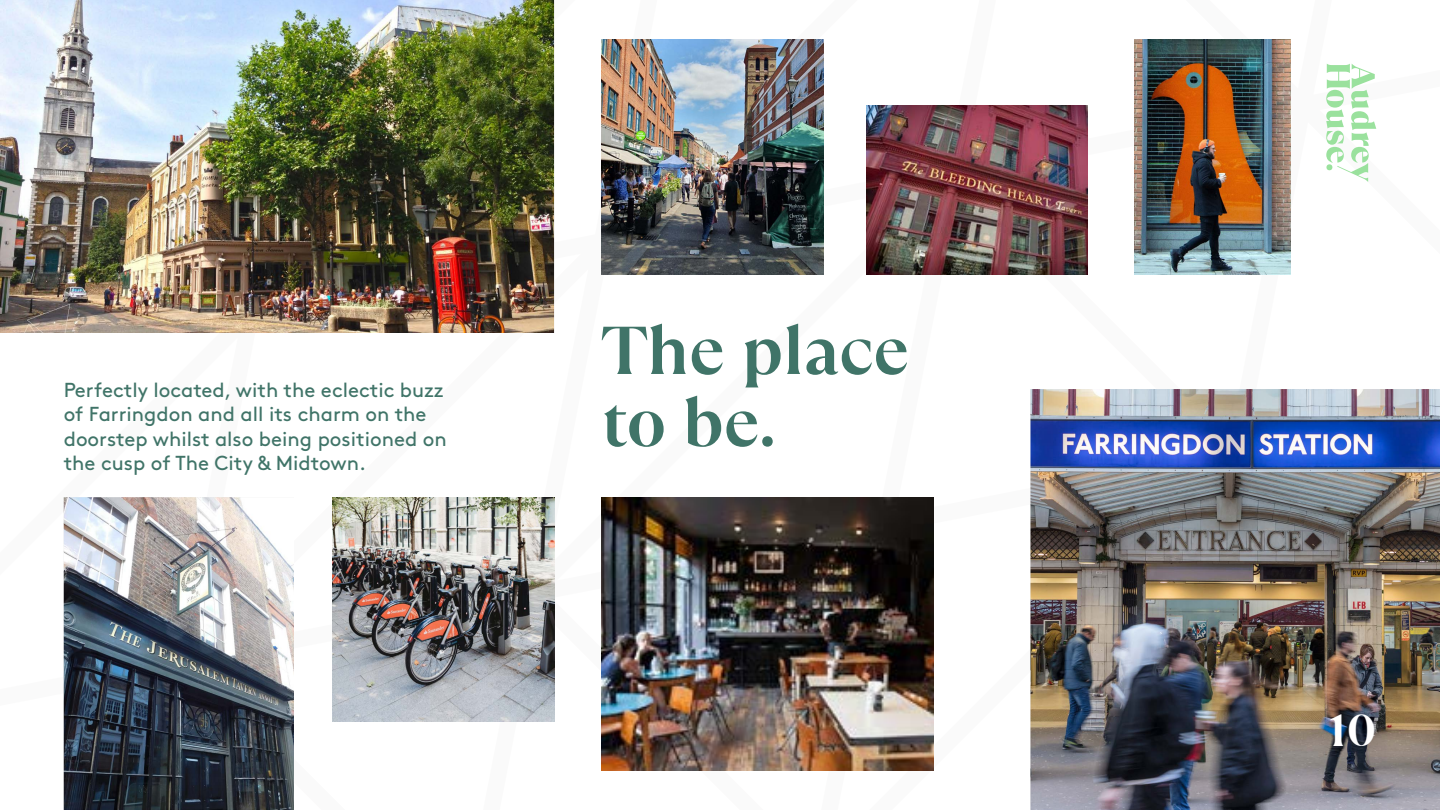
<style>
.page{position:relative;width:1440px;height:810px;background:#fff}
.page>*{position:absolute;margin:0;border:0;box-sizing:border-box;transform-origin:0 0}
.t1{font:700 67.5px/72px "TT Ramillas Trl";color:#407468}
.t2{font:700 45px "TT Ramillas Trl";color:#fff}
.t3{font:20.25px/24.3px "Brown";color:#407468}
</style>
<div class="page">
<img style="left:1030px;top:389px;width:410px;height:421px">
<img style="left:0;top:0;width:554px;height:333px">
<img style="left:333px;top:497px;width:221px;height:224px">
<img style="left:602px;top:497px;width:332px;height:274px">
<img style="left:602px;top:39px;width:221px;height:235px">
<img style="left:1134px;top:39px;width:157px;height:235px">
<img style="left:866px;top:106px;width:222px;height:168px">
<svg style="left:1326px;top:64px;width:50px;height:118px"></svg>
<img style="left:64px;top:497px;width:230px;height:313px">
<p class="t3" style="left:64px;top:376px;width:385px">Perfectly located, with the eclectic buzz of Farringdon and all its charm on the doorstep whilst also being positioned on the cusp of The City &amp; Midtown.</p>
<h1 class="t1" style="left:602px;top:315px;width:308px">The place to be.</h1>
<h2 class="t2" style="left:1329px;top:703px;width:49px">10</h2>
</div>
